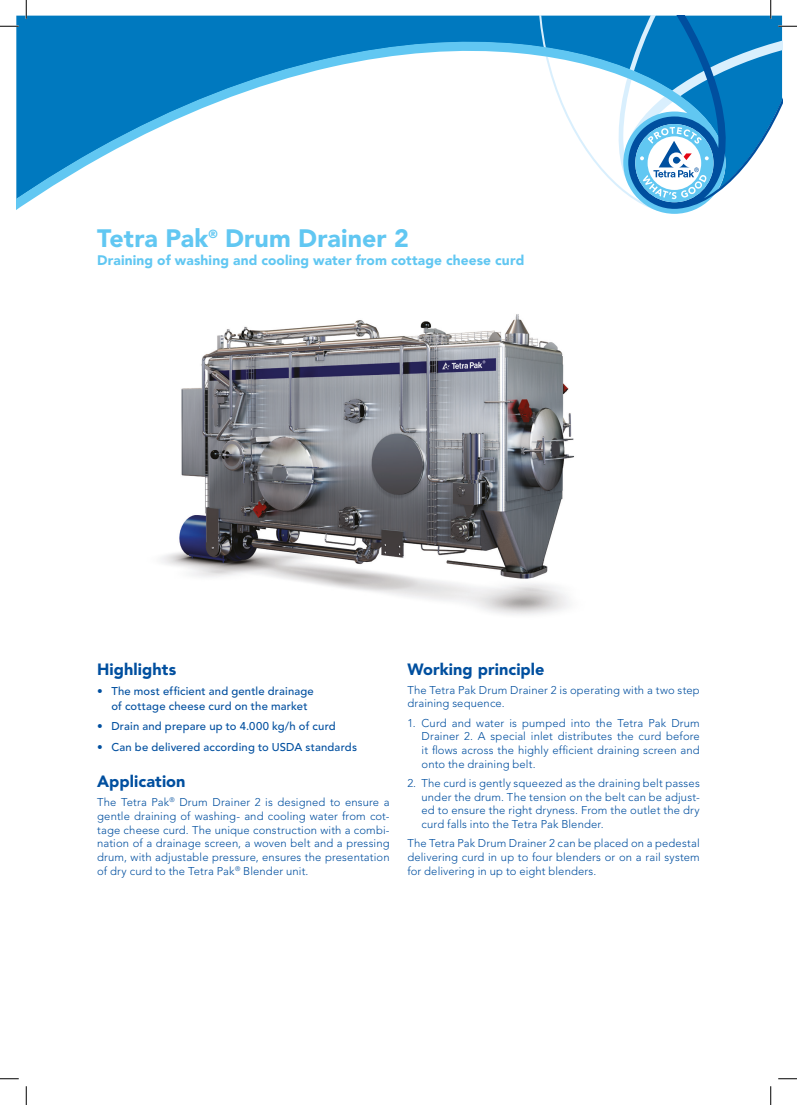
<style>
.page{position:relative;width:797px;height:1105px;background:#fff}
.page>*{position:absolute;margin:0;border:0;box-sizing:border-box;transform-origin:0 0}
.t1{font:900 25px "Avenir LT Std";letter-spacing:.005em;color:#61c7f2}
.t2{font:900 16.25px "Avenir LT Std";letter-spacing:.005em;color:#004f9f}
.t3{font:900 13.75px "Avenir LT Std";letter-spacing:.01em;color:#61c7f2}
.t4{font:300 11.25px/13.8px "Avenir LT Std";letter-spacing:.01em;color:#004f9f;text-align:justify}
.t5{font:500 11.25px/15px "Avenir LT Std";letter-spacing:.015em;color:#004f9f}
</style>
<div class="page">
<svg style="left:16px;top:38px;width:80px;height:172px;background:#2d92cc"></svg>
<svg style="left:96px;top:16px;width:441px;height:144px"></svg>
<img style="left:160px;top:314px;width:415px;height:301px">
<svg style="left:0;top:25px;width:19px;height:2px"></svg>
<svg style="left:0;top:1078px;width:19px;height:1px"></svg>
<svg style="left:778px;top:1078px;width:19px;height:1px"></svg>
<svg style="left:25px;top:0;width:2px;height:19px"></svg>
<svg style="left:25px;top:1086px;width:2px;height:19px"></svg>
<svg style="left:537px;top:0;width:260px;height:214px"></svg>
<svg style="left:770px;top:1086px;width:1px;height:19px"></svg>
<h1 class="t1" style="left:97px;top:223px;width:313px">Tetra Pak<sup>®</sup> Drum Drainer 2</h1>
<p class="t3" style="left:97px;top:252px;width:428px">Draining of washing and cooling water from cottage cheese curd</p>
<h2 class="t2" style="left:97px;top:659px;width:81px">Highlights</h2>
<p class="t5" style="left:111px;top:684px;width:204px;text-indent:-14px">• The most efficient and gentle drainage of cottage cheese curd on the market</p>
<p class="t5" style="left:97px;top:719px;width:240px">• Drain and prepare up to 4.000 kg/h of curd</p>
<p class="t5" style="left:97px;top:739px;width:261px">• Can be delivered according to USDA standards</p>
<h2 class="t2" style="left:97px;top:772px;width:90px">Application</h2>
<p class="t4" style="left:97px;top:795px;width:294px">The Tetra Pak<sup>®</sup> Drum Drainer 2 is designed to ensure a gentle draining of washing- and cooling water from cot&shy;tage cheese curd. The unique construction with a combi&shy;nation of a drainage screen, a woven belt and a pressing drum, with adjustable pressure, ensures the presentation of dry curd to the Tetra Pak<sup>®</sup> Blender unit.</p>
<h2 class="t2" style="left:407px;top:659px;width:139px">Working principle</h2>
<p class="t4" style="left:407px;top:683px;width:294px">The Tetra Pak Drum Drainer 2 is operating with a two step draining sequence.</p>
<p class="t4" style="left:421px;top:716px;width:280px;text-indent:-14px">1. Curd and water is pumped into the Tetra Pak Drum Drainer 2. A special inlet distributes the curd before it flows across the highly efficient draining screen and onto the draining belt.</p>
<p class="t4" style="left:421px;top:776px;width:280px;text-indent:-14px">2. The curd is gently squeezed as the draining belt passes under the drum. The tension on the belt can be adjust&shy;ed to ensure the right dryness. From the outlet the dry curd falls into the Tetra Pak Blender.</p>
<p class="t4" style="left:407px;top:836px;width:294px">The Tetra Pak Drum Drainer 2 can be placed on a pedestal delivering curd in up to four blenders or on a rail system for delivering in up to eight blenders.</p>
</div>
